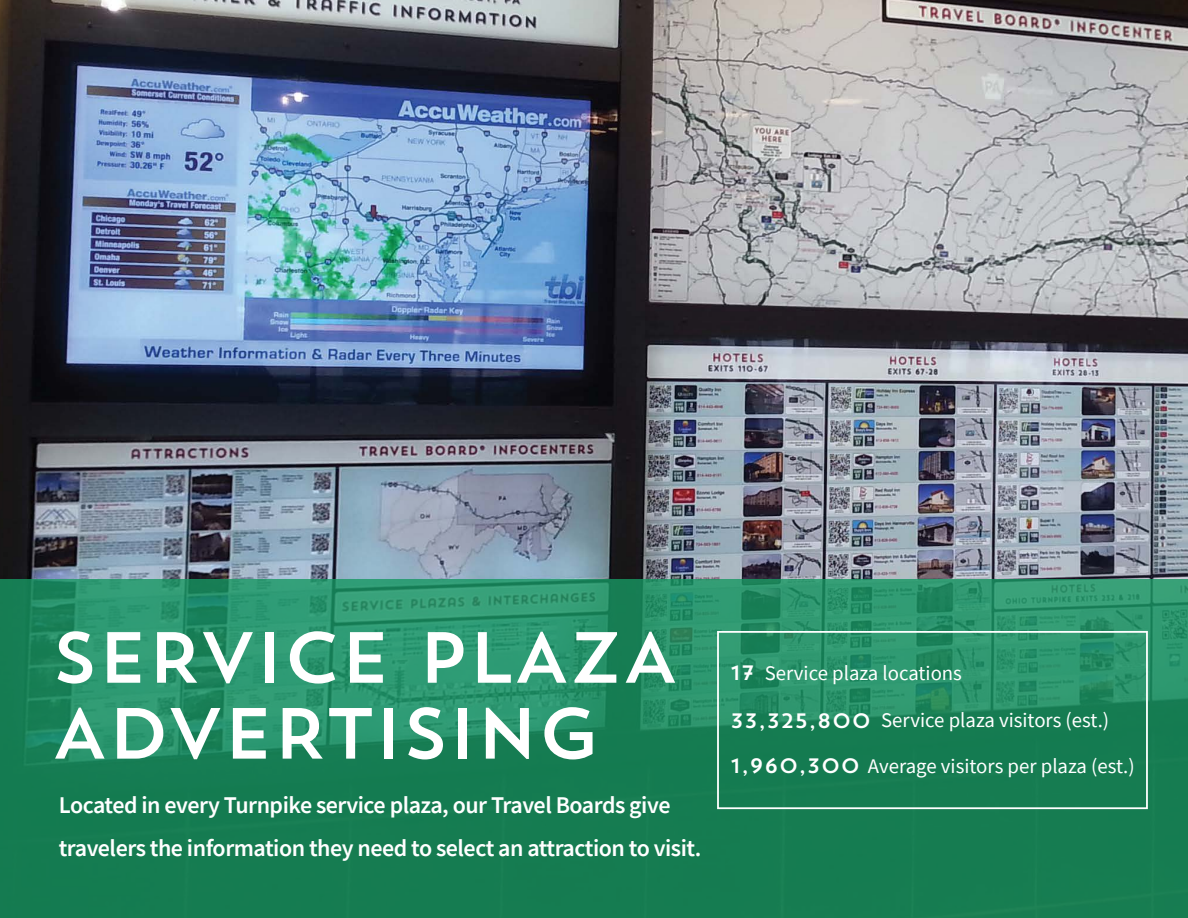
<style>
.page{position:relative;width:1188px;height:918px;background:#fff}
.page>*{position:absolute;margin:0;border:0;box-sizing:border-box;transform-origin:0 0}
.t1{font:72px/75.9px "Trend Sans One";letter-spacing:-.03em;color:#fff}
.t2{font:600 24px/43.5px "Source Sans Pro";letter-spacing:-.02em;color:#fff}
.t3{font:20.85px/45.8px "Source Sans Pro";color:#fff}
.s1{font-family:"Trend Sans One"}
</style>
<div class="page">
<img style="left:0;top:0;width:1188px;height:580px">
<svg style="left:0;top:580px;width:1188px;height:338px;background:#1e865c"></svg>
<div style="left:717px;top:631px;width:431px;height:178px;border:2px solid #fff"></div>
<h1 class="t1" style="left:51px;top:618px;width:630px">SERVICE PLAZA<br>ADVERTISING</h1>
<p class="t2" style="left:59px;top:783px;width:644px">Located in every Turnpike service plaza, our Travel Boards give travelers the information they need to select an attraction to visit.</p>
<p class="t3" style="left:730px;top:650px;width:233px"><span class="s1">17</span> Service plaza locations</p>
<p class="t3" style="left:730px;top:697px;width:406px"><span class="s1">33,325,800</span> Service plaza visitors (est.)<br><span class="s1">1,960,300</span> Average visitors per plaza (est.)</p>
</div>
